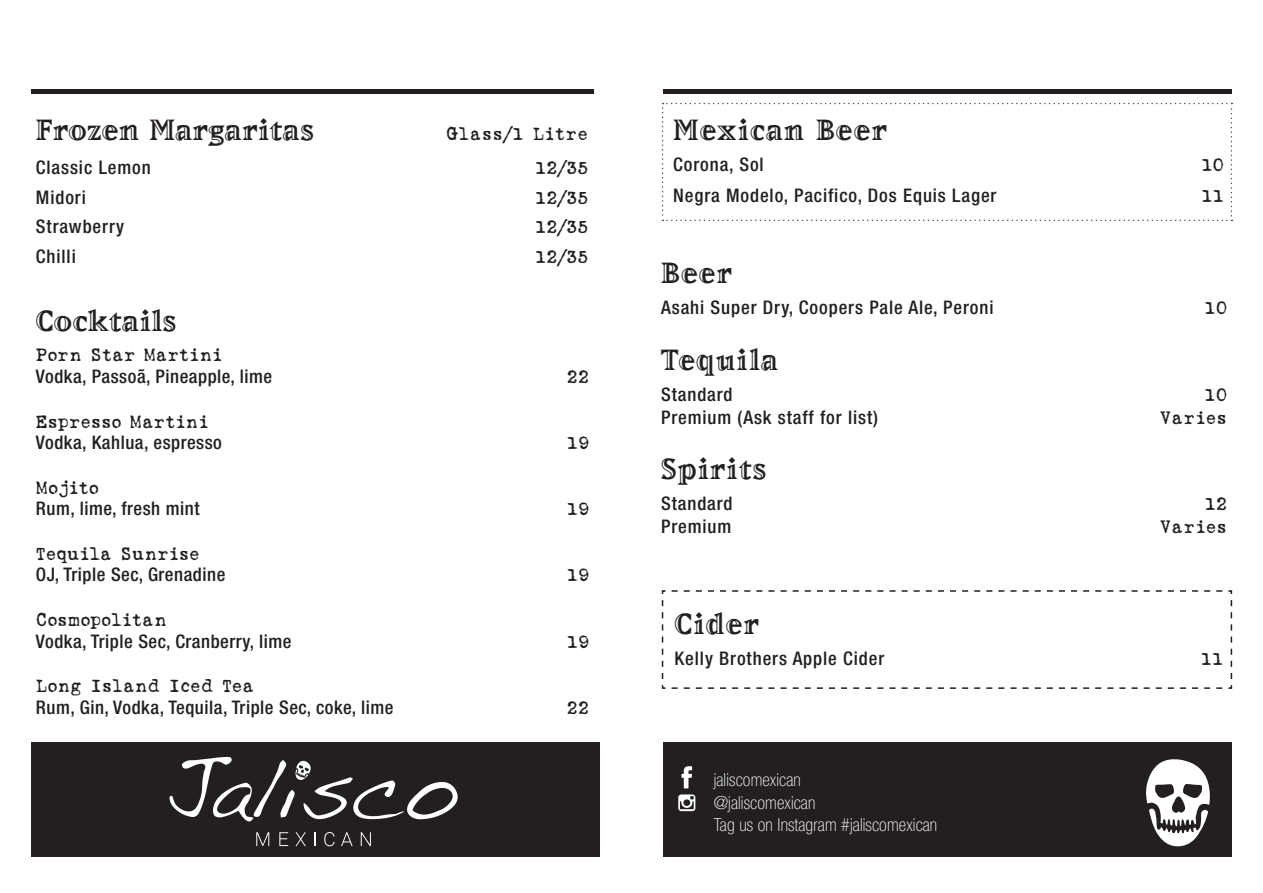
<style>
.page{position:relative;width:1263px;height:893px;background:#fff}
.page>*{position:absolute;margin:0;border:0;box-sizing:border-box;transform-origin:0 0}
.t1{font:800 34.5px "Matrix Inline";letter-spacing:.04em;color:#231f20}
.t2{font:800 34.5px "Matrix Inline";letter-spacing:.02em;color:#231f20}
.t3{font:500 condensed 18.75px "Helvetica Neue";letter-spacing:.05em;color:#231f20}
.t4{font:500 condensed 18.75px "Helvetica Neue";letter-spacing:.03em;color:#231f20}
.t5{font:18px "Love Letter Typewriter";letter-spacing:.02em;color:#231f20}
.t6{font:100 condensed 18px/22.5px "Helvetica Neue";letter-spacing:.01em;color:#fff}
.t7{font:18px "Love Letter Typewriter";letter-spacing:.04em;color:#231f20}
</style>
<div class="page">
<svg style="left:661px;top:590px;width:572px;height:99px"></svg>
<svg style="left:662px;top:103px;width:570px;height:118px"></svg>
<div style="left:31px;top:743px;width:568px;height:114px;background:#231f20"></div>
<div style="left:663px;top:743px;width:569px;height:114px;background:#231f20"></div>
<svg style="left:170px;top:757px;width:288px;height:64px"></svg>
<svg style="left:256px;top:832px;width:13px;height:14px"></svg>
<svg style="left:279px;top:832px;width:9px;height:14px"></svg>
<svg style="left:296px;top:832px;width:10px;height:14px"></svg>
<svg style="left:314px;top:832px;width:1px;height:14px"></svg>
<svg style="left:324px;top:832px;width:10px;height:14px"></svg>
<svg style="left:341px;top:832px;width:12px;height:14px"></svg>
<svg style="left:361px;top:832px;width:10px;height:14px"></svg>
<svg style="left:1146px;top:759px;width:64px;height:87px"></svg>
<div style="left:663px;top:89px;width:569px;height:5px;background:#231f20"></div>
<div style="left:31px;top:89px;width:563px;height:5px;background:#231f20"></div>
<svg style="left:678px;top:794px;width:17px;height:17px"></svg>
<svg style="left:681px;top:766px;width:11px;height:22px"></svg>
<p class="t2" style="left:36px;top:112px;width:279px">Frozen Margaritas</p>
<p class="t7" style="left:446px;top:126px;width:143px">Glass/1 Litre</p>
<p class="t3" style="left:36px;top:156px;width:116px">Classic Lemon</p>
<p class="t5" style="left:535px;top:160px;width:54px">12/35</p>
<p class="t3" style="left:36px;top:186px;width:51px">Midori</p>
<p class="t5" style="left:535px;top:190px;width:54px">12/35</p>
<p class="t3" style="left:36px;top:216px;width:90px">Strawberry</p>
<p class="t5" style="left:535px;top:219px;width:54px">12/35</p>
<p class="t3" style="left:36px;top:245px;width:41px">Chilli</p>
<p class="t5" style="left:535px;top:249px;width:54px">12/35</p>
<p class="t2" style="left:36px;top:304px;width:142px">Cocktails</p>
<p class="t5" style="left:36px;top:347px;width:188px">Porn Star Martini</p>
<p class="t4" style="left:36px;top:365px;width:238px">Vodka, Passoã, Pineapple, lime</p>
<p class="t5" style="left:567px;top:369px;width:23px">22</p>
<p class="t5" style="left:36px;top:413px;width:174px">Espresso Martini</p>
<p class="t4" style="left:36px;top:431px;width:188px">Vodka, Kahlua, espresso</p>
<p class="t5" style="left:567px;top:435px;width:24px">19</p>
<p class="t5" style="left:36px;top:479px;width:64px">Mojito</p>
<p class="t4" style="left:36px;top:497px;width:165px">Rum, lime, fresh mint</p>
<p class="t5" style="left:567px;top:501px;width:24px">19</p>
<p class="t5" style="left:36px;top:546px;width:165px">Tequila Sunrise</p>
<p class="t4" style="left:36px;top:564px;width:191px">OJ, Triple Sec, Grenadine</p>
<p class="t5" style="left:567px;top:567px;width:24px">19</p>
<p class="t5" style="left:36px;top:612px;width:132px">Cosmopolitan</p>
<p class="t4" style="left:36px;top:630px;width:257px">Vodka, Triple Sec, Cranberry, lime</p>
<p class="t5" style="left:567px;top:633px;width:24px">19</p>
<p class="t5" style="left:36px;top:678px;width:219px">Long Island Iced Tea</p>
<p class="t4" style="left:36px;top:696px;width:359px">Rum, Gin, Vodka, Tequila, Triple Sec, coke, lime</p>
<p class="t5" style="left:567px;top:699px;width:23px">22</p>
<p class="t1" style="left:673px;top:112px;width:215px">Mexican Beer</p>
<p class="t3" style="left:673px;top:153px;width:92px">Corona, Sol</p>
<p class="t5" style="left:1202px;top:157px;width:23px">10</p>
<p class="t3" style="left:673px;top:184px;width:325px">Negra Modelo, Pacifico, Dos Equis Lager</p>
<p class="t5" style="left:1202px;top:188px;width:23px">11</p>
<p class="t1" style="left:661px;top:256px;width:72px">Beer</p>
<p class="t3" style="left:661px;top:296px;width:334px">Asahi Super Dry, Coopers Pale Ale, Peroni</p>
<p class="t5" style="left:1205px;top:300px;width:23px">10</p>
<p class="t1" style="left:661px;top:342px;width:118px">Tequila</p>
<p class="t3" style="left:661px;top:383px;width:73px">Standard</p>
<p class="t5" style="left:1205px;top:387px;width:23px">10</p>
<p class="t3" style="left:661px;top:406px;width:218px">Premium (Ask staff for list)</p>
<p class="t5" style="left:1160px;top:409px;width:69px">Varies</p>
<p class="t1" style="left:661px;top:452px;width:106px">Spirits</p>
<p class="t3" style="left:661px;top:493px;width:73px">Standard</p>
<p class="t5" style="left:1205px;top:496px;width:23px">12</p>
<p class="t3" style="left:661px;top:515px;width:72px">Premium</p>
<p class="t5" style="left:1160px;top:519px;width:69px">Varies</p>
<p class="t1" style="left:675px;top:606px;width:85px">Cider</p>
<p class="t3" style="left:675px;top:647px;width:211px">Kelly Brothers Apple Cider</p>
<p class="t5" style="left:1201px;top:651px;width:23px">11</p>
<p class="t6" style="left:714px;top:768px;width:225px">jaliscomexican<br>@jaliscomexican<br>Tag us on Instagram #jaliscomexican</p>
</div>
